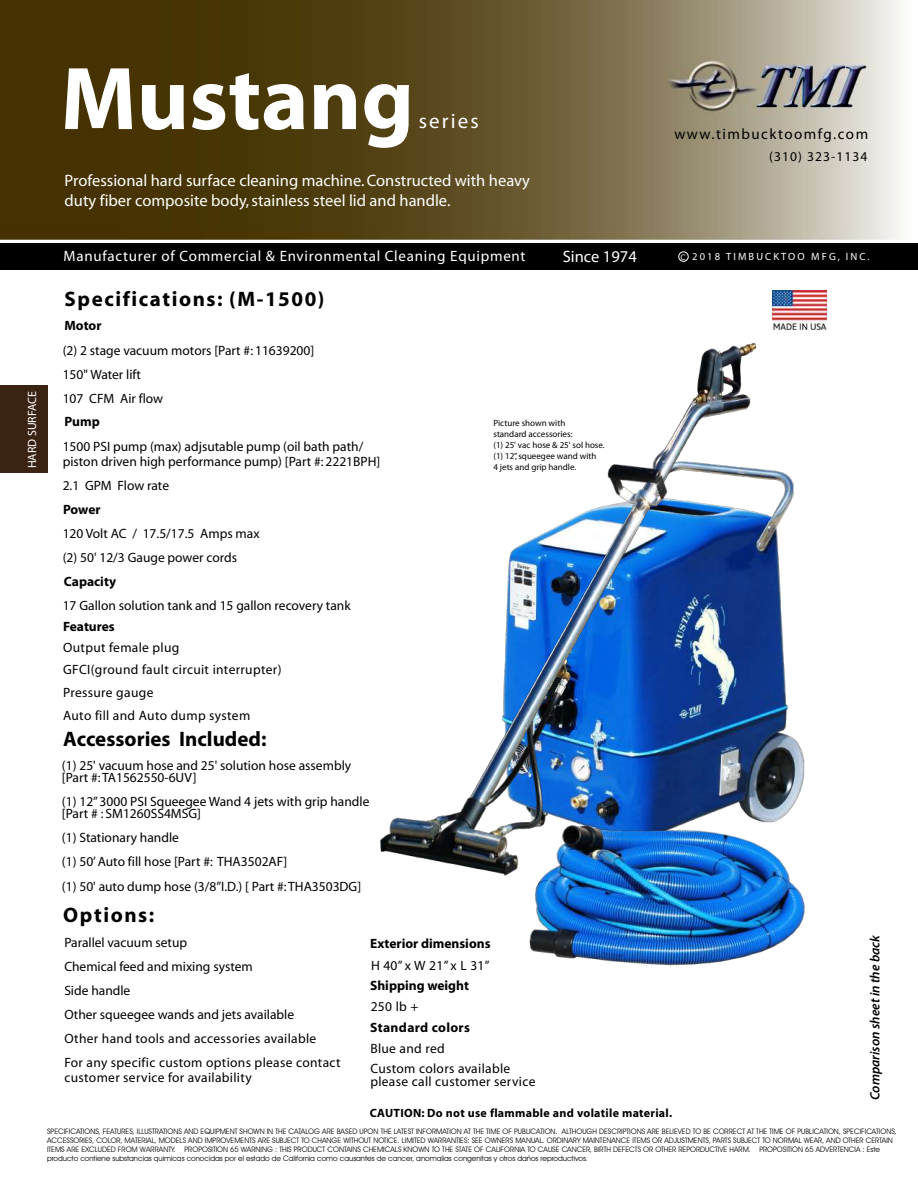
<style>
.page{position:relative;width:918px;height:1188px;background:#fff}
.page>*{position:absolute;margin:0;border:0;box-sizing:border-box;transform-origin:0 0}
.t1{font:700 90px "Myriad Pro";color:#fff}
.t2{font:700 21px "Myriad";letter-spacing:.075em;color:#000}
.t3{font:700 21px "Myriad Pro";color:#000}
.t4{font:21px "Myriad Pro";letter-spacing:.1em;color:#fff}
.t5{font:16.5px/19.8px "Myriad";color:#fff}
.t6{font:16.5px "Myriad Pro";color:#fff}
.t7{font:15px "Myriad";letter-spacing:.05em;color:#fff}
.t8{font:15px "Myriad";letter-spacing:.1em;color:#000}
.t9{font:13.5px/24px "Myriad";color:#000}
.t10{font:13.5px/22.5px "Myriad";letter-spacing:.025em;color:#000}
.t11{font:700 13.5px "Myriad Pro";color:#000}
.t12{font:italic 600 13.5px "Myriad Pro";color:#000}
.t13{font:700 13.5px "Myriad";letter-spacing:.005em;color:#000}
.t14{font:700 13.5px "Myriad";letter-spacing:.025em;color:#000}
.t15{font:13.5px "Myriad";letter-spacing:.08em;color:#000}
.t16{font:700 12px "Myriad";letter-spacing:.025em;color:#000}
.t17{font:12px "Myriad Pro";color:#fff}
.t18{font:10.5px "Myriad";letter-spacing:.2em;color:#fff}
.t19{font:9px/10.8px "Myriad";color:#000}
.t20{font:7.5px/9px "Avant Garde IT Cby BT";color:#000100}
.s1{font-family:"Verdana";font-size:7.5px}
</style>
<div class="page">
<div style="left:0;top:243px;width:918px;height:26px;background:#000"></div>
<img style="left:772px;top:291px;width:54px;height:38px">
<img style="left:0;top:0;width:903px;height:239px">
<div style="left:678px;top:251px;width:11px;height:11px;border:1px solid #fff;border-radius:50%"></div>
<img style="left:380px;top:317px;width:419px;height:559px">
<img style="left:525px;top:816px;width:280px;height:150px">
<div style="left:0;top:386px;width:47px;height:87px;background:#3b2314"></div>
<h1 class="t1" style="left:60px;top:40px;width:355px">Mustang</h1>
<h2 class="t4" style="left:419px;top:108px;width:62px">series</h2>
<h3 class="t5" style="left:65px;top:172px;width:467px">Professional hard surface cleaning machine. Constructed with heavy duty fiber composite body, stainless steel lid and handle.</h3>
<h3 class="t8" style="left:674px;top:126px;width:195px">www.timbucktoomfg.com</h3>
<h3 class="t15" style="left:769px;top:150px;width:99px">(310) 323-1134</h3>
<h3 class="t7" style="left:63px;top:248px;width:464px">Manufacturer of Commercial &amp; Environmental Cleaning Equipment</h3>
<h3 class="t18" style="left:681px;top:251px;width:191px"><span class="s1">C</span> 2018 TIMBUCKTOO MFG, INC.</h3>
<h3 class="t6" style="left:563px;top:246px;width:76px">Since 1974</h3>
<h3 class="t17" style="left:25px;top:468px;width:79px;rotate:-90deg">HARD SURFACE</h3>
<h2 class="t2" style="left:65px;top:288px;width:261px">Specifications: (M-1500)</h2>
<h3 class="t11" style="left:64px;top:317px;width:39px">Motor</h3>
<h3 class="t9" style="left:63px;top:339px;width:253px">(2) 2 stage vacuum motors [Part #: 11639200]<br>150" Water lift<br>107 CFM Air flow</h3>
<h3 class="t9" style="left:63px;top:440px;width:319px;line-height:15px">1500 PSI pump (max) adjsutable pump (oil bath path/ piston driven high performance pump) [Part #: 2221BPH]</h3>
<h3 class="t9" style="left:63px;top:474px;width:108px">2.1 GPM Flow rate</h3>
<h3 class="t9" style="left:63px;top:522px;width:198px">120 Volt AC / 17.5/17.5 Amps max (2) 50' 12/3 Gauge power cords</h3>
<h3 class="t9" style="left:63px;top:594px;width:290px">17 Gallon solution tank and 15 gallon recovery tank</h3>
<h3 class="t11" style="left:65px;top:412px;width:37px">Pump</h3>
<h3 class="t11" style="left:63px;top:501px;width:39px">Power</h3>
<h3 class="t11" style="left:64px;top:572px;width:54px">Capacity</h3>
<h3 class="t11" style="left:63px;top:618px;width:53px">Features</h3>
<h3 class="t10" style="left:63px;top:637px;width:220px">Output female plug<br>GFCI(ground fault circuit interrupter)<br>Pressure gauge<br>Auto fill and Auto dump system</h3>
<h2 class="t3" style="left:63px;top:725px;width:205px">Accessories Included:</h2>
<h3 class="t9" style="left:62px;top:760px;width:291px;line-height:12px">(1) 25' vacuum hose and 25' solution hose assembly [Part #: TA1562550-6UV]</h3>
<h3 class="t9" style="left:62px;top:796px;width:309px;line-height:12px">(1) 12” 3000 PSI Squeegee Wand 4 jets with grip handle [Part # : SM1260SS4MSG]</h3>
<h3 class="t9" style="left:62px;top:826px;width:227px">(1) Stationary handle<br>(1) 50’ Auto fill hose [Part #: THA3502AF]</h3>
<h3 class="t9" style="left:62px;top:875px;width:301px">(1) 50' auto dump hose (3/8”I.D.) [ Part #: THA3503DG]</h3>
<h2 class="t2" style="left:63px;top:905px;width:93px">Options:</h2>
<p class="t19" style="left:493px;top:418px;width:113px">Picture shown with<br>standard accessories:<br>(1) 25' vac hose &amp; 25' sol hose. (1) 12”, squeegee wand with<br>4 jets and grip handle.</p>
<h3 class="t9" style="left:64px;top:931px;width:278px">Parallel vacuum setup<br>Chemical feed and mixing system<br>Side handle<br>Other squeegee wands and jets available<br>Other hand tools and accessories available<br>For any specific custom options please contact</h3>
<h3 class="t10" style="left:64px;top:1067px;width:189px">customer service for availability</h3>
<h3 class="t11" style="left:370px;top:935px;width:122px">Exterior dimensions</h3>
<h3 class="t13" style="left:370px;top:979px;width:100px">Shipping weight</h3>
<h3 class="t9" style="left:371px;top:954px;width:120px">H 40” x W 21” x L 31”</h3>
<h3 class="t9" style="left:371px;top:995px;width:49px">250 lb +</h3>
<h3 class="t14" style="left:370px;top:1021px;width:101px">Standard colors</h3>
<h3 class="t10" style="left:370px;top:1040px;width:141px;line-height:19.5px">Blue and red<br>Custom colors available</h3>
<h3 class="t10" style="left:370px;top:1071px;width:167px">please call customer service</h3>
<h3 class="t16" style="left:370px;top:1106px;width:304px">CAUTION: Do not use flammable and volatile material.</h3>
<h3 class="t12" style="left:866px;top:1100px;width:167px;rotate:-90deg">Comparison sheet in the back</h3>
<p class="t20" style="left:47px;top:1127px;width:851px">SPECIFICATIONS, FEATURES, ILLUSTRATIONS AND EQUIPMENT SHOWN IN THE CATALOG ARE BASED UPON THE LATEST INFORMATION AT THE TIME OF PUBLICATION. ALTHOUGH DESCRIPTIONS ARE BELIEVED TO BE CORRECT AT THE TIME OF PUBLICATION, SPECIFICATIONS, ACCESSORIES, COLOR, MATERIAL, MODELS AND IMPROVEMENTS ARE SUBJECT TO CHANGE WITHOUT NOTICE. LIMITED WARRANTIES: SEE OWNERS MANUAL. ORDINARY MAINTENANCE ITEMS OR ADJUSTMENTS, PARTS SUBJECT TO NORMAL WEAR, AND OTHER CERTAIN ITEMS ARE EXCLUDED FROM WARRANTY. PROPOSITION 65 WARNING : THIS PRODUCT CONTAINS CHEMICALS KNOWN TO THE STATE OF CALIFORNIA TO CAUSE CANCER, BIRTH DEFECTS OR OTHER REPORDUCTIVE HARM. PROPOSITION 65 ADVERTENCIA : Este producto contiene substancias quimicas conocidas por el estado de California como causantes de cancer, anomalias congenitas y otros daños reproductivos.</p>
</div>
